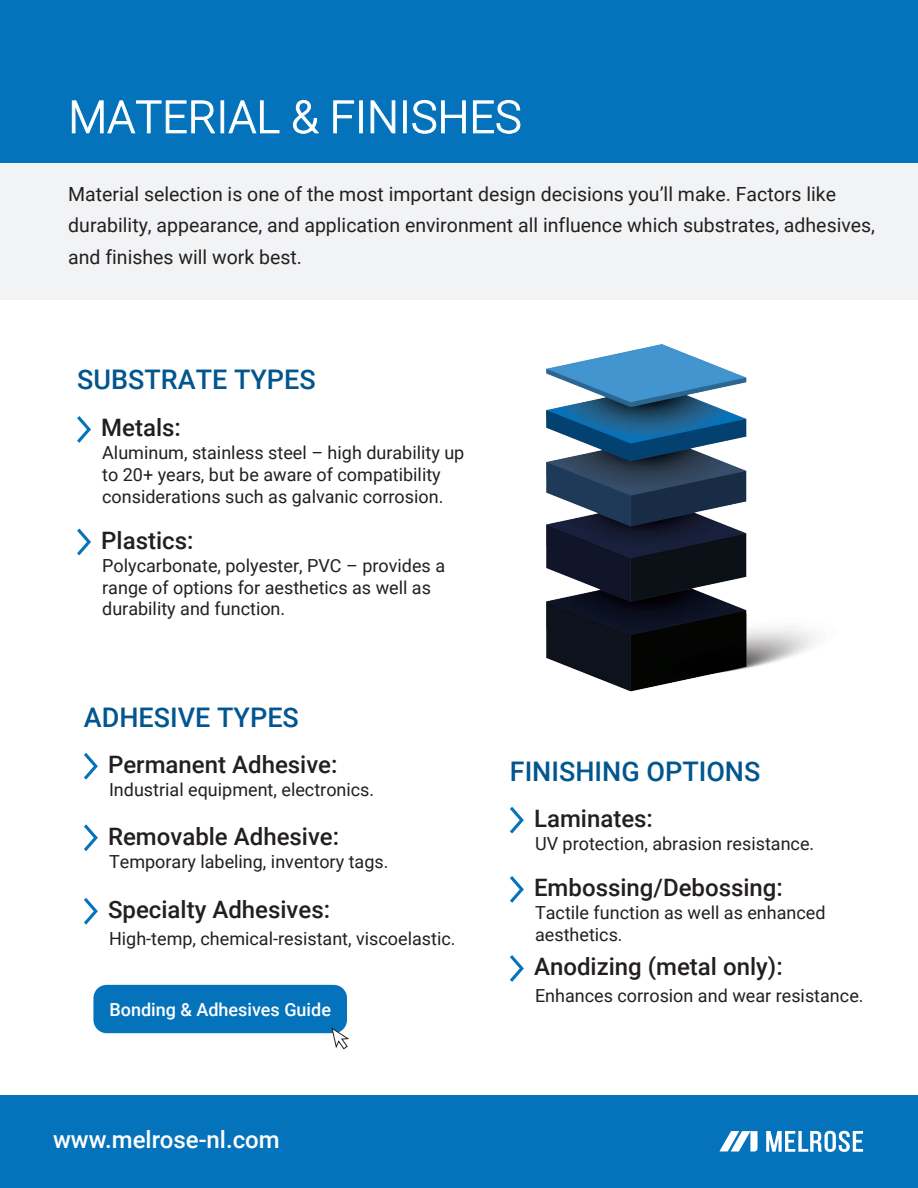
<style>
.page{position:relative;width:918px;height:1188px;background:#fff}
.page>*{position:absolute;margin:0;border:0;box-sizing:border-box;transform-origin:0 0}
.t1{font:500 27px "Roboto";color:#02568f}
.t2{font:500 24px "Roboto";color:#231f20}
.t3{font:500 24px "Roboto";color:#fff}
.t4{font:19.5px/31.5px "Roboto";color:#231f20}
.t5{font:18px/21.6px "Roboto";color:#231f20}
.t6{font:500 18px "Roboto";color:#fff}
</style>
<div class="page">
<div style="left:0;top:1096px;width:918px;height:92px;background:#0473bb"></div>
<svg style="left:766px;top:1131px;width:97px;height:21px"></svg>
<svg style="left:719px;top:1131px;width:39px;height:21px"></svg>
<div style="left:0;top:163px;width:918px;height:137px;background:#f2f3f4"></div>
<div style="left:0;top:0;width:918px;height:163px;background:#0473bb"></div>
<svg style="left:72px;top:100px;width:143px;height:33px"></svg>
<div style="left:221px;top:101px;width:3px;height:32px;background:#fff;border:1px solid #fff"></div>
<svg style="left:228px;top:100px;width:52px;height:33px"></svg>
<svg style="left:293px;top:100px;width:26px;height:34px"></svg>
<svg style="left:333px;top:100px;width:21px;height:33px"></svg>
<svg style="left:359px;top:101px;width:4px;height:32px"></svg>
<svg style="left:371px;top:100px;width:24px;height:33px"></svg>
<svg style="left:403px;top:101px;width:4px;height:32px"></svg>
<svg style="left:412px;top:100px;width:54px;height:34px"></svg>
<svg style="left:473px;top:100px;width:47px;height:34px"></svg>
<svg style="left:77px;top:416px;width:14px;height:27px"></svg>
<svg style="left:77px;top:529px;width:14px;height:26px"></svg>
<svg style="left:84px;top:753px;width:14px;height:27px"></svg>
<svg style="left:84px;top:824px;width:14px;height:27px"></svg>
<svg style="left:84px;top:898px;width:14px;height:27px"></svg>
<svg style="left:510px;top:807px;width:14px;height:27px"></svg>
<svg style="left:510px;top:876px;width:14px;height:27px"></svg>
<svg style="left:510px;top:955px;width:14px;height:27px"></svg>
<img style="left:547px;top:344px;width:268px;height:348px">
<div style="left:93px;top:985px;width:254px;height:48px;background:#0473bb;border-radius:13px"></div>
<svg style="left:331px;top:1027px;width:18px;height:23px"></svg>
<p class="t4" style="left:68px;top:177px;width:808px">Material selection is one of the most important design decisions you’ll make. Factors like durability, appearance, and application environment all influence which substrates, adhesives, and finishes will work best.</p>
<h1 class="t1" style="left:77px;top:361px;width:240px">SUBSTRATE TYPES</h1>
<h2 class="t2" style="left:101px;top:411px;width:81px">Metals:</h2>
<p class="t5" style="left:102px;top:442px;width:364px">Aluminum, stainless steel – high durability up to 20+ years, but be aware of compatibility considerations such as galvanic corrosion.</p>
<h2 class="t2" style="left:101px;top:524px;width:94px">Plastics:</h2>
<p class="t5" style="left:102px;top:554px;width:344px">Polycarbonate, polyester, PVC – provides a range of options for aesthetics as well as durability and function.</p>
<h1 class="t1" style="left:84px;top:698px;width:217px">ADHESIVE TYPES</h1>
<h2 class="t2" style="left:108px;top:748px;width:231px">Permanent Adhesive:</h2>
<p class="t5" style="left:109px;top:778px;width:267px">Industrial equipment, electronics.</p>
<h2 class="t2" style="left:108px;top:819px;width:233px">Removable Adhesive:</h2>
<p class="t5" style="left:109px;top:850px;width:281px">Temporary labeling, inventory tags.</p>
<h2 class="t2" style="left:108px;top:893px;width:224px">Specialty Adhesives:</h2>
<p class="t5" style="left:109px;top:927px;width:348px">High-temp, chemical-resistant, viscoelastic.</p>
<p class="t6" style="left:109px;top:997px;width:223px">Bonding &amp; Adhesives Guide</p>
<h2 class="t3" style="left:53px;top:1123px;width:228px">www.melrose-nl.com</h2>
<h1 class="t1" style="left:510px;top:752px;width:252px">FINISHING OPTIONS</h1>
<h2 class="t2" style="left:534px;top:802px;width:120px">Laminates:</h2>
<p class="t5" style="left:535px;top:832px;width:281px">UV protection, abrasion resistance.</p>
<h2 class="t2" style="left:534px;top:871px;width:250px">Embossing/Debossing:</h2>
<p class="t5" style="left:535px;top:902px;width:292px">Tactile function as well as enhanced aesthetics.</p>
<h2 class="t2" style="left:534px;top:950px;width:250px">Anodizing (metal only):</h2>
<p class="t5" style="left:535px;top:984px;width:330px">Enhances corrosion and wear resistance.</p>
</div>
